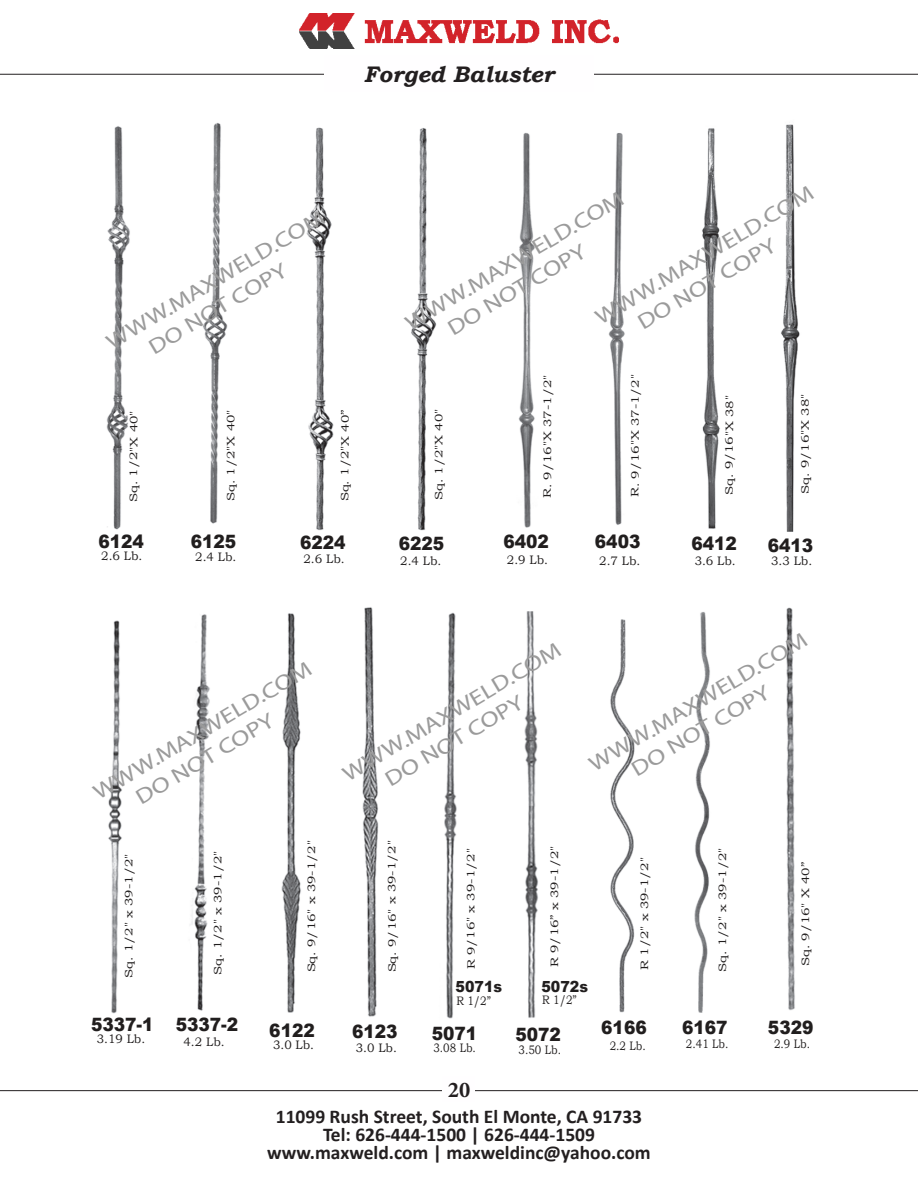
<style>
.page{position:relative;width:918px;height:1188px;background:#fff}
.page>*{position:absolute;margin:0;border:0;box-sizing:border-box;transform-origin:0 0}
.t1{font:italic 700 22.5px "Bookman Old Style";color:#231f20}
.t2{font:700 22.5px "Minion Pro";color:#231f20}
.t3{font:21.45px/25.7px "Myriad Pro";color:#9b9b9b;scale:1.24 1}
.t4{font:700 21.45px "Bookman Old Style";color:#231f20}
.t5{font:700 19.5px "Calibri";color:#231f20}
.t6{font:900 18.45px "Arial";color:#211e1e;scale:.93 1}
.t7{font:900 15.3px "Arial";color:#211e1e;scale:.93 1}
.t8{font:12.3px "Bookman Old Style";color:#211e1e}
.t9{font:12.3px "Bookman Old Style";color:#211e1e;scale:.86 1}
.t10{font:10.8px "Bookman Old Style";color:#211e1e;scale:1.26 1}
</style>
<div class="page">
<img style="left:106px;top:123px;width:694px;height:896px">
<img style="left:299px;top:13px;width:320px;height:36px">
<hr style="left:0;top:1090px;width:918px;height:1px;background:#231f20">
<hr style="left:0;top:74px;width:918px;height:1px;background:#231f20">
<div style="left:443px;top:1076px;width:32px;height:26px;background:#fffeff"></div>
<div style="left:324px;top:55px;width:270px;height:37px;background:#fffeff"></div>
<p class="t1" style="left:364px;top:57px;width:192px">Forged Baluster</p>
<p class="t3" style="left:131px;top:315px;width:176px;text-indent:-34px;rotate:-31deg">WWW.MAXWELD.COM<br>DO NOT COPY</p>
<p class="t3" style="left:619px;top:291px;width:176px;text-indent:-34px;rotate:-31deg">WWW.MAXWELD.COM<br>DO NOT COPY</p>
<p class="t3" style="left:430px;top:296px;width:176px;text-indent:-34px;rotate:-31deg">WWW.MAXWELD.COM<br>DO NOT COPY</p>
<p class="t10" style="left:127px;top:502px;width:74px;rotate:-90deg">Sq. 1/2"X 40"</p>
<p class="t10" style="left:224px;top:501px;width:74px;rotate:-90deg">Sq. 1/2"X 40"</p>
<p class="t10" style="left:338px;top:501px;width:74px;rotate:-90deg">Sq. 1/2"X 40”</p>
<p class="t10" style="left:432px;top:500px;width:74px;rotate:-90deg">Sq. 1/2"X 40"</p>
<p class="t6" style="left:98px;top:528px;width:50px">6124</p>
<p class="t6" style="left:191px;top:528px;width:50px">6125</p>
<p class="t6" style="left:300px;top:529px;width:50px">6224</p>
<p class="t6" style="left:399px;top:530px;width:50px">6225</p>
<p class="t8" style="left:101px;top:548px;width:43px">2.6 Lb.</p>
<p class="t8" style="left:195px;top:549px;width:43px">2.4 Lb.</p>
<p class="t8" style="left:304px;top:551px;width:43px">2.6 Lb.</p>
<p class="t8" style="left:400px;top:553px;width:43px">2.4 Lb.</p>
<p class="t10" style="left:540px;top:498px;width:99px;rotate:-90deg">R. 9/16"X 37-1/2"</p>
<p class="t10" style="left:628px;top:497px;width:99px;rotate:-90deg">R. 9/16"X 37-1/2"</p>
<p class="t6" style="left:503px;top:528px;width:50px">6402</p>
<p class="t6" style="left:595px;top:528px;width:50px">6403</p>
<p class="t8" style="left:507px;top:551px;width:43px">2.9 Lb.</p>
<p class="t8" style="left:599px;top:552px;width:43px">2.7 Lb.</p>
<p class="t10" style="left:722px;top:495px;width:81px;rotate:-90deg">Sq. 9/16"X 38"</p>
<p class="t10" style="left:798px;top:494px;width:81px;rotate:-90deg">Sq. 9/16"X 38"</p>
<p class="t6" style="left:691px;top:531px;width:50px">6412</p>
<p class="t6" style="left:768px;top:532px;width:50px">6413</p>
<p class="t8" style="left:695px;top:552px;width:43px">3.6 Lb.</p>
<p class="t8" style="left:771px;top:553px;width:43px">3.3 Lb.</p>
<p class="t3" style="left:89px;top:783px;width:203px;rotate:-31deg">WWW.MAXWELD.COM</p>
<p class="t3" style="left:131px;top:788px;width:128px;rotate:-31deg">DO NOT COPY</p>
<p class="t3" style="left:338px;top:765px;width:203px;rotate:-31deg">WWW.MAXWELD.COM</p>
<p class="t3" style="left:380px;top:770px;width:128px;rotate:-31deg">DO NOT COPY</p>
<p class="t10" style="left:122px;top:978px;width:100px;rotate:-90deg">Sq. 1/2" x 39-1/2"</p>
<p class="t10" style="left:211px;top:975px;width:100px;rotate:-90deg">Sq. 1/2" x 39-1/2"</p>
<p class="t10" style="left:304px;top:972px;width:107px;rotate:-90deg">Sq. 9/16" x 39-1/2"</p>
<p class="t10" style="left:385px;top:972px;width:107px;rotate:-90deg">Sq. 9/16" x 39-1/2"</p>
<p class="t10" style="left:464px;top:969px;width:98px;rotate:-90deg">R 9/16" x 39-1/2"</p>
<p class="t10" style="left:547px;top:967px;width:98px;rotate:-90deg">R 9/16” x 39-1/2"</p>
<p class="t3" style="left:613px;top:737px;width:176px;text-indent:-34px;rotate:-31deg">WWW.MAXWELD.COM<br>DO NOT COPY</p>
<p class="t10" style="left:637px;top:970px;width:91px;rotate:-90deg">R 1/2" x 39-1/2"</p>
<p class="t10" style="left:715px;top:972px;width:100px;rotate:-90deg">Sq. 1/2" x 39-1/2"</p>
<p class="t10" style="left:798px;top:966px;width:84px;rotate:-90deg">Sq. 9/16" X 40”</p>
<p class="t6" style="left:91px;top:1011px;width:160px">5337-1 5337-2</p>
<p class="t8" style="left:97px;top:1031px;width:50px">3.19 Lb.</p>
<p class="t8" style="left:184px;top:1034px;width:43px">4.2 Lb.</p>
<p class="t7" style="left:456px;top:976px;width:52px">5071s</p>
<p class="t7" style="left:541px;top:976px;width:52px">5072s</p>
<p class="t9" style="left:456px;top:993px;width:42px">R 1/2”</p>
<p class="t9" style="left:542px;top:992px;width:42px">R 1/2”</p>
<p class="t6" style="left:269px;top:1017px;width:50px">6122</p>
<p class="t6" style="left:352px;top:1018px;width:50px">6123</p>
<p class="t6" style="left:432px;top:1020px;width:50px">5071</p>
<p class="t6" style="left:515px;top:1021px;width:50px">5072</p>
<p class="t8" style="left:273px;top:1037px;width:43px">3.0 Lb.</p>
<p class="t8" style="left:356px;top:1040px;width:43px">3.0 Lb.</p>
<p class="t9" style="left:433px;top:1040px;width:51px">3.08 Lb.</p>
<p class="t9" style="left:518px;top:1042px;width:51px">3.50 Lb.</p>
<p class="t4" style="left:460px;top:1070px;width:30px">20</p>
<p class="t2" style="left:448px;top:1074px;width:24px">20</p>
<p class="t6" style="left:601px;top:1014px;width:50px">6166</p>
<p class="t9" style="left:610px;top:1037px;width:43px">2.2 Lb.</p>
<p class="t5" style="left:276px;top:1103px;width:368px">11099 Rush Street, South El Monte, CA 91733</p>
<p class="t5" style="left:323px;top:1121px;width:274px">Tel: 626-444-1500 | 626-444-1509</p>
<p class="t5" style="left:267px;top:1139px;width:385px">www.maxweld.com | maxweldinc@yahoo.com</p>
<p class="t6" style="left:682px;top:1014px;width:50px">6167</p>
<p class="t9" style="left:686px;top:1036px;width:51px">2.41 Lb.</p>
<p class="t6" style="left:768px;top:1014px;width:50px">5329</p>
<p class="t9" style="left:774px;top:1036px;width:43px">2.9 Lb.</p>
</div>
